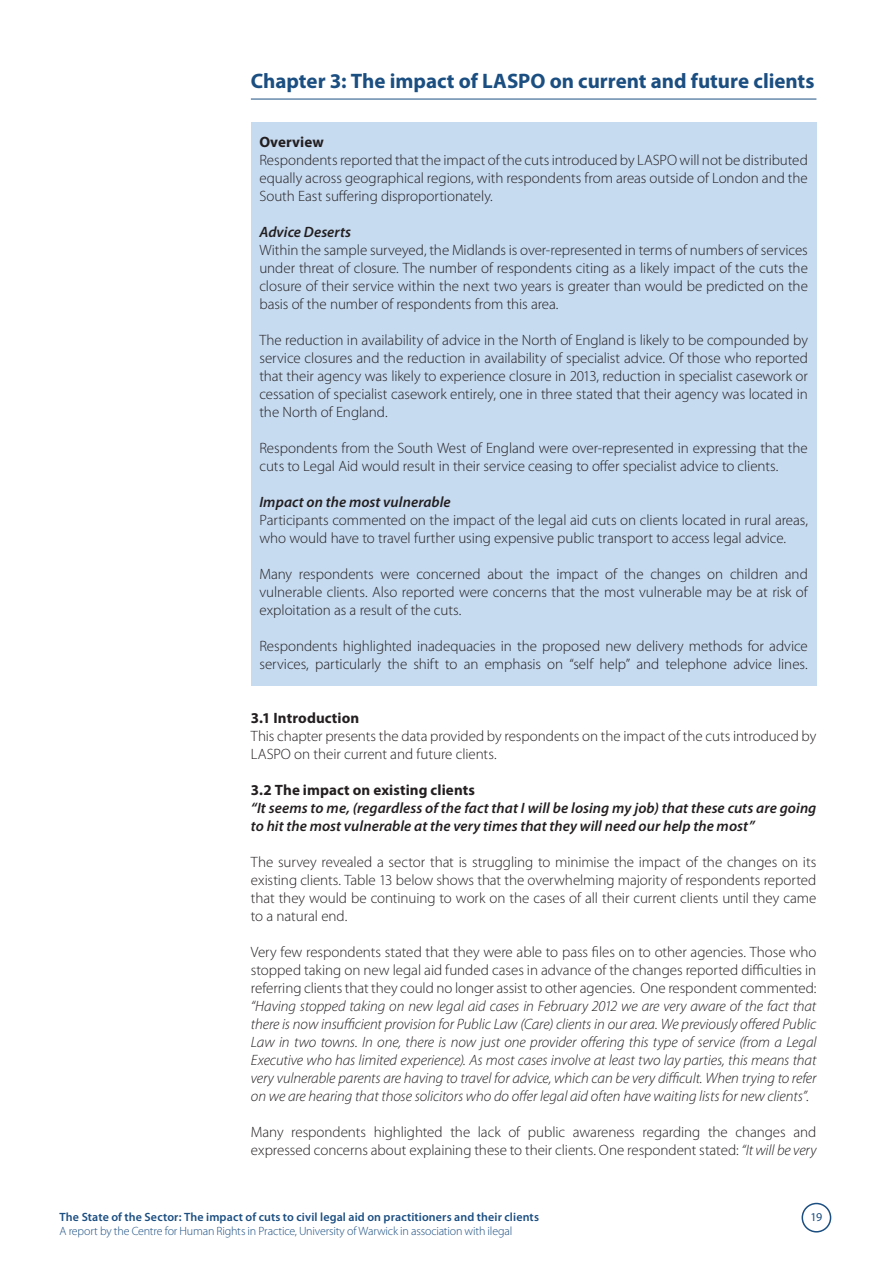
<style>
.page{position:relative;width:893px;height:1263px;background:#fff}
.page>*{position:absolute;margin:0;border:0;box-sizing:border-box;transform-origin:0 0}
.Heading_1{font:700 21px "Myriad Pro";color:#1b4e81}
.t1{font:300 15px/18px "Myriad Pro";letter-spacing:-.005em;color:#231f20;text-align:justify}
.t2{font:italic 300 15px/18px "Myriad Pro";letter-spacing:-.005em;color:#231f20;text-align:justify}
.Heading_3{font:italic 600 15px/18px "Myriad Pro";letter-spacing:.005em;color:#231f20}
.Heading_2{font:700 15px "Myriad Pro";letter-spacing:.005em;color:#231f20}
.t3{font:300 12px "Myriad Pro";letter-spacing:-.015em;color:#1b4e81}
.t4{font:600 12px "Myriad Pro";letter-spacing:.01em;color:#1b4e81}
.t5{font:12px "Myriad Pro";color:#1b4e81}
.s1{font-style:normal}
.s2{font-style:italic}
</style>
<div class="page">
<div style="left:801px;top:1203px;width:30px;height:29px;border:2px solid #1b4e81;border-radius:50%"></div>
<div style="left:251px;top:123px;width:565px;height:563px;background:#c6daf0"></div>
<hr style="left:251px;top:99px;width:565px;height:1px;background:#1b4e81">
<p class="Heading_1" style="left:251px;top:69px;width:565px">Chapter 3: The impact of LASPO on current and future clients</p>
<p class="Heading_2" style="left:259px;top:133px;width:66px">Overview</p>
<p class="t1" style="left:259px;top:151px;width:550px">Respondents reported that the impact of the cuts introduced by LASPO will not be distributed equally across geographical regions, with respondents from areas outside of London and the South East suffering disproportionately.</p>
<p class="Heading_3" style="left:259px;top:223px;width:93px">Advice Deserts</p>
<p class="t1" style="left:259px;top:241px;width:550px">Within the sample surveyed, the Midlands is over-represented in terms of numbers of services under threat of closure. The number of respondents citing as a likely impact of the cuts the closure of their service within the next two years is greater than would be predicted on the basis of the number of respondents from this area.</p>
<p class="t1" style="left:259px;top:331px;width:550px">The reduction in availability of advice in the North of England is likely to be compounded by service closures and the reduction in availability of specialist advice. Of those who reported that their agency was likely to experience closure in 2013, reduction in specialist casework or cessation of specialist casework entirely, one in three stated that their agency was located in the North of England.</p>
<p class="t1" style="left:259px;top:439px;width:550px">Respondents from the South West of England were over-represented in expressing that the cuts to Legal Aid would result in their service ceasing to offer specialist advice to clients.</p>
<p class="Heading_3" style="left:259px;top:493px;width:193px">Impact on the most vulnerable</p>
<p class="t1" style="left:259px;top:511px;width:550px">Participants commented on the impact of the legal aid cuts on clients located in rural areas, who would have to travel further using expensive public transport to access legal advice.</p>
<p class="t1" style="left:259px;top:565px;width:550px">Many respondents were concerned about the impact of the changes on children and vulnerable clients. Also reported were concerns that the most vulnerable may be at risk of exploitation as a result of the cuts.</p>
<p class="t1" style="left:259px;top:637px;width:550px">Respondents highlighted inadequacies in the proposed new delivery methods for advice services, particularly the shift to an emphasis on “self help” and telephone advice lines.</p>
<p class="Heading_2" style="left:251px;top:709px;width:110px">3.1 Introduction</p>
<p class="t1" style="left:251px;top:727px;width:567px">This chapter presents the data provided by respondents on the impact of the cuts introduced by<br>LASPO on their current and future clients.</p>
<p class="Heading_2" style="left:251px;top:781px;width:226px">3.2 The impact on existing clients</p>
<p class="Heading_3" style="left:251px;top:799px;width:567px">“It seems to me, (regardless of the fact that I will be losing my job) that these cuts are going to hit the most vulnerable at the very times that they will need our help the most”</p>
<p class="t1" style="left:251px;top:853px;width:567px">The survey revealed a sector that is struggling to minimise the impact of the changes on its existing clients. Table 13 below shows that the overwhelming majority of respondents reported that they would be continuing to work on the cases of all their current clients until they came to a natural end.</p>
<p class="t2" style="left:251px;top:943px;width:567px"><span class="s1">Very few respondents stated that they were able to pass files on to other agencies. Those who stopped taking on new legal aid funded cases in advance of the changes reported difficulties in referring clients that they could no longer assist to other agencies. One respondent commented: </span>“Having stopped taking on new legal aid cases in February 2012 we are very aware of the fact that there is now insufficient provision for Public Law (Care) clients in our area. We previously offered Public Law in two towns. In one, there is now just one provider offering this type of service (from a Legal Executive who has limited experience). As most cases involve at least two lay parties, this means that very vulnerable parents are having to travel for advice, which can be very difficult. When trying to refer on we are hearing that those solicitors who do offer legal aid often have waiting lists for new clients”.</p>
<p class="t1" style="left:251px;top:1123px;width:567px">Many respondents highlighted the lack of public awareness regarding the changes and expressed concerns about explaining these to their clients. One respondent stated: <span class="s2">“It will be very</span></p>
<p class="t4" style="left:60px;top:1210px;width:481px">The State of the Sector: The impact of cuts to civil legal aid on practitioners and their clients</p>
<p class="t5" style="left:811px;top:1210px;width:13px">19</p>
<p class="t3" style="left:60px;top:1225px;width:454px">A report by the Centre for Human Rights in Practice, University of Warwick in association with ilegal</p>
</div>
